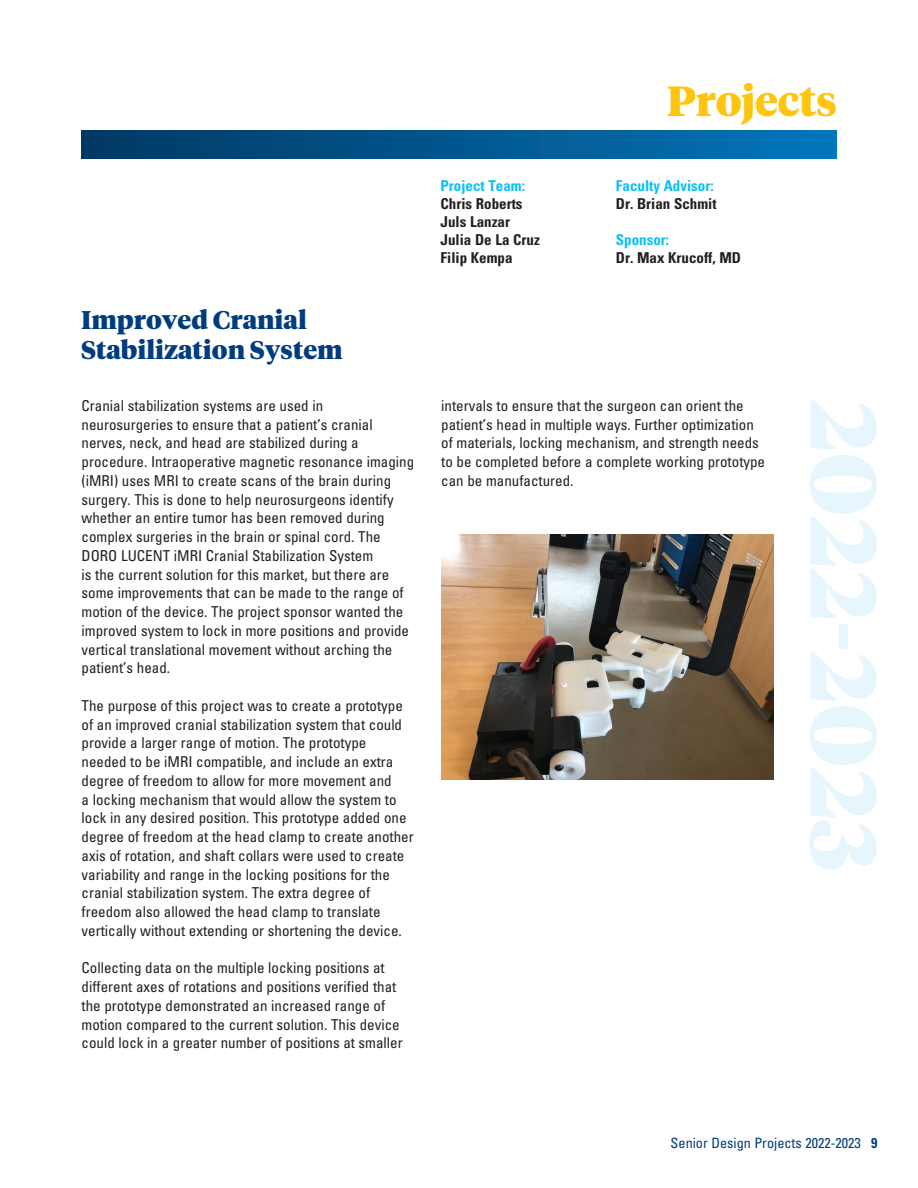
<style>
.page{position:relative;width:918px;height:1188px;background:#fff}
.page>*{position:absolute;margin:0;border:0;box-sizing:border-box;transform-origin:0 0}
.t1{font:900 93px "Tiempos Headline";color:#e6f6fc}
.t2{font:900 42px "Tiempos Headline";color:#fec40e}
.t3{font:900 25.5px/30px "Tiempos Headline";color:#013d7d}
.t4{font:condensed 15px/18.8px "Univers LT Std";color:#231f20}
.t5{font:700 condensed 15px/18px "Univers LT Std";color:#231f20}
.t6{font:700 condensed 15px "Univers LT Std";color:#0dbff2}
.t7{font:condensed 14.25px "Univers LT Std";color:#013d7d}
.s1{font-weight:700}
</style>
<div class="page">
<div style="left:81px;top:131px;width:756px;height:28px;background:linear-gradient(to right,#003962,#0275bb)"></div>
<img style="left:442px;top:535px;width:332px;height:245px">
<h3 class="t3" style="left:81px;top:304px;width:263px">Improved Cranial<br>Stabilization System</h3>
<p class="t4" style="left:82px;top:396px;width:334px">Cranial stabilization systems are used in neurosurgeries to ensure that a patient’s cranial nerves, neck, and head are stabilized during a procedure. Intraoperative magnetic resonance imaging (iMRI) uses MRI to create scans of the brain during surgery. This is done to help neurosurgeons identify whether an entire tumor has been removed during complex surgeries in the brain or spinal cord. The DORO LUCENT iMRI Cranial Stabilization System<br>is the current solution for this market, but there are some improvements that can be made to the range of motion of the device. The project sponsor wanted the improved system to lock in more positions and provide vertical translational movement without arching the patient’s head.</p>
<p class="t4" style="left:82px;top:696px;width:334px">The purpose of this project was to create a prototype of an improved cranial stabilization system that could provide a larger range of motion. The prototype needed to be iMRI compatible, and include an extra degree of freedom to allow for more movement and<br>a locking mechanism that would allow the system to lock in any desired position. This prototype added one degree of freedom at the head clamp to create another axis of rotation, and shaft collars were used to create variability and range in the locking positions for the cranial stabilization system. The extra degree of freedom also allowed the head clamp to translate vertically without extending or shortening the device.</p>
<p class="t4" style="left:82px;top:958px;width:323px">Collecting data on the multiple locking positions at different axes of rotations and positions verified that the prototype demonstrated an increased range of motion compared to the current solution. This device could lock in a greater number of positions at smaller</p>
<p class="t6" style="left:441px;top:177px;width:86px">Project Team:</p>
<p class="t5" style="left:441px;top:195px;width:101px">Chris Roberts<br>Juls Lanzar<br>Julia De La Cruz<br>Filip Kempa</p>
<h2 class="t2" style="left:667px;top:72px;width:172px">Projects</h2>
<p class="t6" style="left:616px;top:177px;width:99px">Faculty Advisor:</p>
<p class="t5" style="left:616px;top:195px;width:102px">Dr. Brian Schmit</p>
<p class="t6" style="left:616px;top:231px;width:55px">Sponsor:</p>
<p class="t5" style="left:616px;top:249px;width:127px">Dr. Max Krucoff, MD</p>
<p class="t4" style="left:441px;top:396px;width:325px">intervals to ensure that the surgeon can orient the patient’s head in multiple ways. Further optimization of materials, locking mechanism, and strength needs to be completed before a complete working prototype can be manufactured.</p>
<h1 class="t1" style="left:908px;top:400px;width:473px;rotate:90deg">2022-2023</h1>
<p class="t7" style="left:671px;top:1133px;width:208px">Senior Design Projects 2022-2023 <span class="s1">9</span></p>
</div>
